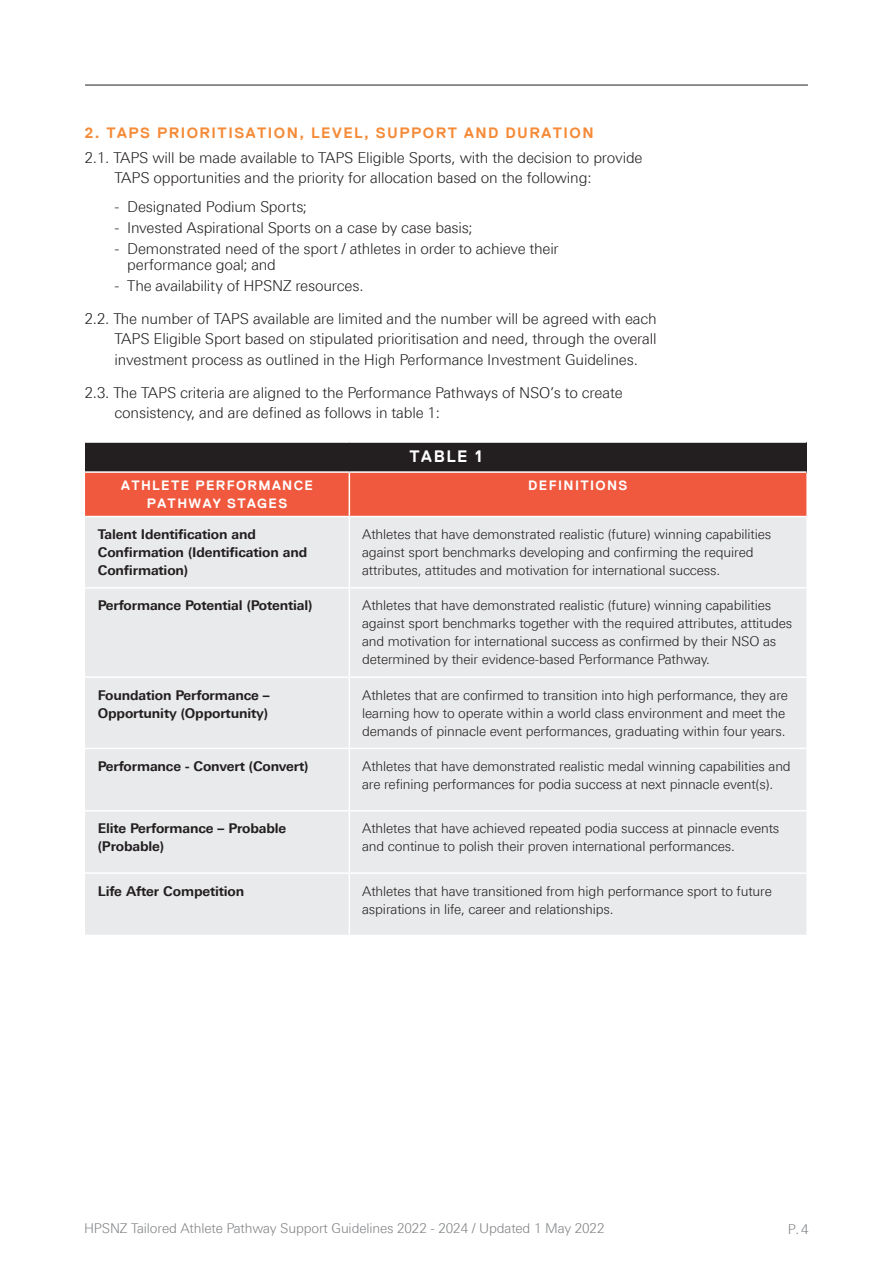
<style>
.page{position:relative;width:893px;height:1263px;background:#fff}
.page>*{position:absolute;margin:0;border:0;box-sizing:border-box;transform-origin:0 0}
.Body_copy_Heading{font:700 16.5px "Replica";letter-spacing:.1em;color:#fff}
.Body_Copy{font:300 15px/20.2px "Linotype Univers 330";letter-spacing:-.01em;color:#231f20}
.Main_Heading{font:300 15px/20.2px "Linotype Univers 330";letter-spacing:-.01em;color:#231f20}
.Main_Heading-2{font:700 15px "Replica";letter-spacing:.1em;color:#f58b38}
.Body_copy_Heading-2{font:300 13.5px/18px "Linotype Univers 330";letter-spacing:-.01em;color:#231f20}
.Body_copy_Heading-3{font:700 13.5px/18px "Linotype Univers 630";letter-spacing:-.01em;color:#231f20}
.t1{font:300 13.5px "Linotype Univers 330";letter-spacing:-.01em;color:#808285}
.Body_copy_Heading-4{font:700 13.5px/18px "Replica";letter-spacing:.1em;color:#fff;text-align:center}
</style>
<div class="page">
<hr style="left:85px;top:85px;width:723px;height:1px;background:#231f20">
<div style="left:85px;top:442px;width:721px;height:30px;background:#231f20"></div>
<div style="left:85px;top:473px;width:721px;height:43px;background:#f0593e"></div>
<div style="left:85px;top:517px;width:721px;height:418px;background:#e9eaeb"></div>
<hr style="left:85px;top:587px;width:264px;height:2px;background:#fff">
<hr style="left:349px;top:587px;width:457px;height:2px;background:#fff">
<hr style="left:85px;top:676px;width:264px;height:2px;background:#fff">
<hr style="left:349px;top:676px;width:457px;height:2px;background:#fff">
<hr style="left:85px;top:748px;width:264px;height:1px;background:#fff">
<hr style="left:349px;top:748px;width:457px;height:1px;background:#fff">
<hr style="left:85px;top:810px;width:264px;height:1px;background:#fff">
<hr style="left:349px;top:810px;width:457px;height:1px;background:#fff">
<hr style="left:85px;top:872px;width:264px;height:2px;background:#fff">
<hr style="left:349px;top:872px;width:457px;height:2px;background:#fff">
<hr style="left:349px;top:471px;width:457px;height:2px;background:#fff">
<hr style="left:85px;top:441px;width:264px;height:2px;background:#fff">
<hr style="left:349px;top:441px;width:457px;height:2px;background:#fff">
<hr style="left:85px;top:471px;width:264px;height:2px;background:#fff">
<hr style="left:349px;top:473px;width:1px;height:43px;background:#fff">
<hr style="left:349px;top:517px;width:1px;height:70px;background:#fff">
<hr style="left:349px;top:589px;width:1px;height:87px;background:#fff">
<hr style="left:349px;top:678px;width:1px;height:70px;background:#fff">
<hr style="left:349px;top:749px;width:1px;height:61px;background:#fff">
<hr style="left:349px;top:811px;width:1px;height:61px;background:#fff">
<hr style="left:349px;top:874px;width:1px;height:61px;background:#fff">
<p class="Main_Heading-2" style="left:85px;top:125px;width:510px">2. TAPS PRIORITISATION, LEVEL, SUPPORT AND DURATION</p>
<p class="Body_Copy" style="left:114px;top:147px;width:530px;text-indent:-30px">2.1. TAPS will be made available to TAPS Eligible Sports, with the decision to provide<br>TAPS opportunities and the priority for allocation based on the following:</p>
<p class="Body_Copy" style="left:114px;top:197px;width:194px">- Designated Podium Sports;</p>
<p class="Body_Copy" style="left:114px;top:218px;width:360px">- Invested Aspirational Sports on a case by case basis;</p>
<p class="Body_Copy" style="left:127px;top:240px;width:433px;line-height:16.5px;text-indent:-13px">- Demonstrated need of the sport / athletes in order to achieve their performance goal; and</p>
<p class="Body_Copy" style="left:114px;top:276px;width:251px">- The availability of HPSNZ resources.</p>
<p class="Body_Copy" style="left:114px;top:309px;width:544px;text-align:justify;text-indent:-30px">2.2. The number of TAPS available are limited and the number will be agreed with each TAPS Eligible Sport based on stipulated prioritisation and need, through the overall investment process as outlined in the High Performance Investment Guidelines.</p>
<p class="Main_Heading" style="left:114px;top:382px;width:510px;text-indent:-30px">2.3. The TAPS criteria are aligned to the Performance Pathways of NSO’s to create consistency, and are defined as follows in table 1:</p>
<p class="Body_copy_Heading" style="left:409px;top:447px;width:74px">TABLE 1</p>
<p class="Body_copy_Heading-4" style="left:121px;top:476px;width:193px">ATHLETE PERFORMANCE<br>PATHWAY STAGES</p>
<p class="Body_copy_Heading-4" style="left:528px;top:476px;width:101px">DEFINITIONS</p>
<p class="Body_copy_Heading-3" style="left:98px;top:525px;width:211px">Talent Identification and<br>Confirmation (Identification and<br>Confirmation)</p>
<p class="Body_copy_Heading-2" style="left:362px;top:525px;width:411px">Athletes that have demonstrated realistic (future) winning capabilities against sport benchmarks developing and confirming the required attributes, attitudes and motivation for international success.</p>
<p class="Body_copy_Heading-3" style="left:98px;top:596px;width:216px">Performance Potential (Potential)</p>
<p class="Body_copy_Heading-2" style="left:362px;top:596px;width:432px">Athletes that have demonstrated realistic (future) winning capabilities against sport benchmarks together with the required attributes, attitudes and motivation for international success as confirmed by their NSO as determined by their evidence-based Performance Pathway.</p>
<p class="Body_copy_Heading-3" style="left:98px;top:686px;width:173px">Foundation Performance –<br>Opportunity (Opportunity)</p>
<p class="Body_copy_Heading-2" style="left:362px;top:686px;width:427px">Athletes that are confirmed to transition into high performance, they are learning how to operate within a world class environment and meet the demands of pinnacle event performances, graduating within four years.</p>
<p class="Body_copy_Heading-3" style="left:98px;top:757px;width:212px">Performance - Convert (Convert)</p>
<p class="Body_copy_Heading-2" style="left:362px;top:757px;width:430px">Athletes that have demonstrated realistic medal winning capabilities and are refining performances for podia success at next pinnacle event(s).</p>
<p class="Body_copy_Heading-3" style="left:98px;top:819px;width:190px">Elite Performance – Probable (Probable)</p>
<p class="Body_copy_Heading-2" style="left:362px;top:819px;width:419px">Athletes that have achieved repeated podia success at pinnacle events and continue to polish their proven international performances.</p>
<p class="Body_copy_Heading-3" style="left:98px;top:882px;width:148px">Life After Competition</p>
<p class="Body_copy_Heading-2" style="left:362px;top:882px;width:411px">Athletes that have transitioned from high performance sport to future aspirations in life, career and relationships.</p>
<p class="t1" style="left:84px;top:1221px;width:522px">HPSNZ Tailored Athlete Pathway Support Guidelines 2022 - 2024 / Updated 1 May 2022</p>
<p class="t1" style="left:788px;top:1221px;width:23px">P.4</p>
</div>
